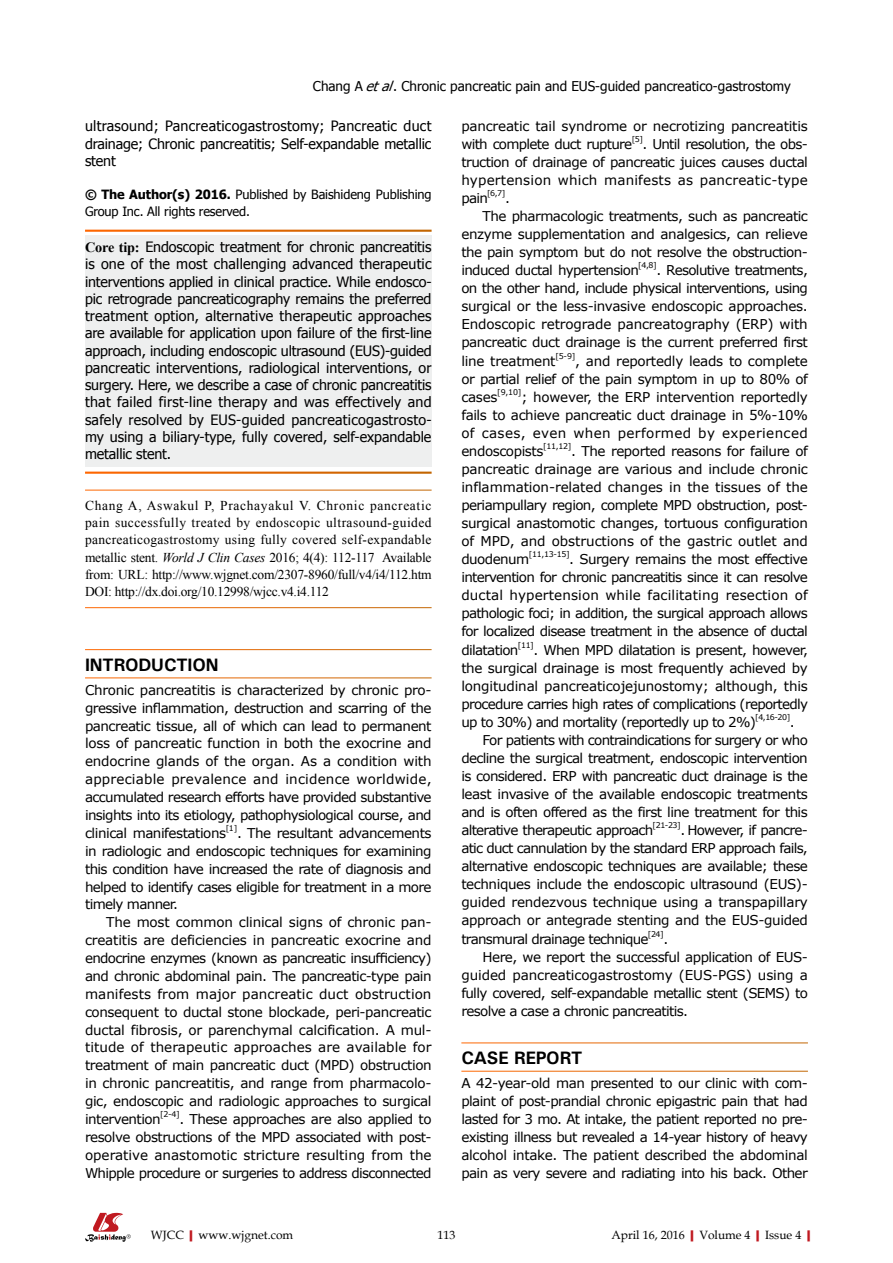
<style>
.page{position:relative;width:893px;height:1263px;background:#fff}
.page>*{position:absolute;margin:0;border:0;box-sizing:border-box;transform-origin:0 0}
.t1{font:700 18px "Univers";letter-spacing:-.01em;color:#000}
.t2{font:14.25px/17.2px "Tahoma";letter-spacing:-.01em;color:#000;text-align:justify}
.t3{font:13.5px/18px "Verdana";letter-spacing:-.04em;color:#000;text-align:justify}
.t4{font:13.5px/17.2px "Times New Roman";letter-spacing:-.02em;color:#000;text-align:justify}
.t5{font:13.5px/18px "Verdana";letter-spacing:-.015em;color:#000}
.t6{font:13.5px "Verdana";letter-spacing:.005em;color:#000}
.t7{font:13.5px "Tahoma";color:#000}
.t8{font:13.5px "Verdana";letter-spacing:-.01em;color:#000}
.t9{font:12.75px/17.2px "Tahoma";letter-spacing:-.01em;color:#000}
.t10{font:12px "Book Antiqua";color:#000}
.t11{font:7.8px "Verdana";letter-spacing:-.045em;color:#000}
.s1{font-style:italic}
.s2{font-weight:700}
.s3{font-family:"Times New Roman";font-weight:700}
.s4{font-weight:700;color:#c01920}
</style>
<div class="page">
<div style="left:85px;top:236px;width:347px;height:231px;background:#eeefef"></div>
<svg style="left:85px;top:1213px;width:46px;height:29px"></svg>
<p class="t7" style="left:313px;top:77px;width:479px">Chang A <span class="s1">etal</span>. Chronic pancreatic pain and EUS-guided pancreatico-gastrostomy</p>
<p class="t2" style="left:85px;top:117px;width:348px">ultrasound; Pancreaticogastrostomy; Pancreatic duct drainage; Chronic pancreatitis; Self-expandable metallic stent</p>
<p class="t9" style="left:85px;top:185px;width:348px"><span class="s2">© The Author(s) 2016.</span> Published by Baishideng Publishing<br>Group Inc. All rights reserved.</p>
<p class="t2" style="left:85px;top:238px;width:348px"><span class="s3">Core tip:</span> Endoscopic treatment for chronic pancreatitis is one of the most challenging advanced therapeutic interventions applied in clinical practice. While end-osco&shy;pic retrograde pancreaticography remains the preferred treatment option, alternative therapeutic approaches are available for application upon failure of the first-line approach, including endoscopic ultrasound (EUS)-guided pancreatic interventions, radiological interventions, or surgery. Here, we describe a case of chronic pancreatitis that failed first-line therapy and was effectively and safely resolved by EUS-guided pancreaticogastrosto&shy;my using a biliary-type, fully covered, self-expandable metallic stent.</p>
<p class="t4" style="left:85px;top:496px;width:348px">Chang A, Aswakul P, Prachayakul V. Chronic pancreatic pain successfully treated by endoscopic ultrasound-guided pancreaticogastrostomy using fully covered self-expandable metallic stent. <span class="s1">World J Clin Cases</span> 2016; 4(4): 112-117 Available from: URL: http://www.wjgnet.com/2307-8960/full/v4/i4/112.htm DOI: http://dx.doi.org/10.12998/wjcc.v4.i4.112</p>
<p class="t1" style="left:85px;top:654px;width:135px">INTRODUCTION</p>
<p class="t3" style="left:85px;top:680px;width:348px">Chronic pancreatitis is characterized by chronic pro&shy;gressive inflammation, destruction and scarring of the pancreatic tissue, all of which can lead to permanent loss of pancreatic function in both the exocrine and endocrine glands of the organ. As a condition with appreciable prevalence and incidence worldwide, accumulated research efforts have provided substantive insights into its etiology, pathophysiological course, and clinical manifestations</p>
<p class="t11" style="left:226px;top:823px;width:13px">[1]</p>
<p class="t3" style="left:237px;top:823px;width:196px">. The resultant advancements</p>
<p class="t3" style="left:85px;top:841px;width:348px">in radiologic and endoscopic techniques for examining</p>
<p class="t3" style="left:85px;top:859px;width:348px">this condition have increased the rate of diagnosis and</p>
<p class="t3" style="left:85px;top:877px;width:348px">helped to identify cases eligible for treatment in a more</p>
<p class="t3" style="left:85px;top:895px;width:95px">timely manner.</p>
<p class="t5" style="left:106px;top:913px;width:327px">The most common clinical signs of chronic pan-</p>
<p class="t5" style="left:85px;top:931px;width:348px">creatitis are deficiencies in pancreatic exocrine and</p>
<p class="t3" style="left:85px;top:949px;width:348px">endocrine enzymes (known as pancreatic insufficiency)</p>
<p class="t3" style="left:85px;top:966px;width:348px">and chronic abdominal pain. The pancreatic-type pain</p>
<p class="t6" style="left:85px;top:985px;width:348px">manifests from major pancreatic duct obstruction</p>
<p class="t3" style="left:85px;top:1002px;width:348px">consequent to ductal stone blockade, peri-pancreatic</p>
<p class="t5" style="left:85px;top:1020px;width:348px">ductal fibrosis, or parenchymal calcification. A mul-</p>
<p class="t6" style="left:85px;top:1039px;width:348px">titude of therapeutic approaches are available for</p>
<p class="t3" style="left:85px;top:1056px;width:348px">treatment of main pancreatic duct (MPD) obstruction</p>
<p class="t3" style="left:85px;top:1074px;width:348px">in chronic pancreatitis, and range from pharmacolo-</p>
<p class="t3" style="left:85px;top:1092px;width:348px">gic, endoscopic and radiologic approaches to surgical</p>
<p class="t3" style="left:85px;top:1109px;width:77px">intervention</p>
<p class="t11" style="left:160px;top:1109px;width:21px">[2-4]</p>
<p class="t3" style="left:85px;top:1110px;width:348px;text-align:left;text-indent:94px">. These approaches are also applied to resolve obstructions of the MPD associated with post&shy;operative anastomotic stricture resulting from the Whipple procedure or surgeries to address disconnected</p>
<p class="t5" style="left:461px;top:116px;width:348px">pancreatic tail syndrome or necrotizing pancreatitis with complete duct rupture</p>
<p class="t11" style="left:632px;top:134px;width:13px">[5]</p>
<p class="t3" style="left:461px;top:134px;width:348px;text-indent:181px">. Until resolution, the obs&shy;truction of drainage of pancreatic juices causes ductal hypertension which manifests as pancreatic-type pain</p>
<p class="t11" style="left:487px;top:188px;width:20px">[6,7]</p>
<p class="t3" style="left:505px;top:189px;width:6px">.</p>
<p class="t3" style="left:483px;top:207px;width:327px">The pharmacologic treatments, such as pancreatic</p>
<p class="t3" style="left:461px;top:225px;width:348px">enzyme supplementation and analgesics, can relieve</p>
<p class="t3" style="left:461px;top:243px;width:346px">the pain symptom but do not resolve the obstruction-</p>
<p class="t3" style="left:461px;top:261px;width:179px">induced ductal hypertension</p>
<p class="t11" style="left:638px;top:261px;width:20px">[4,8]</p>
<p class="t3" style="left:461px;top:261px;width:348px;text-indent:195px">. Resolutive treatments, on the other hand, include physical interventions, using surgical or the less-invasive endoscopic approaches.<br>Endoscopic retrograde pancreatography (ERP) with pancreatic duct drainage is the current preferred first line treatment</p>
<p class="t11" style="left:555px;top:351px;width:22px">[5-9]</p>
<p class="t3" style="left:461px;top:351px;width:348px;text-indent:114px">, and reportedly leads to complete or partial relief of the pain symptom in up to 80% of cases</p>
<p class="t11" style="left:497px;top:387px;width:26px">[9,10]</p>
<p class="t3" style="left:461px;top:387px;width:348px;text-indent:60px">; however, the ERP intervention reportedly fails to achieve pancreatic duct drainage in 5%-10% of cases, even when performed by experienced endoscopists</p>
<p class="t11" style="left:543px;top:441px;width:30px">[11,12]</p>
<p class="t3" style="left:461px;top:441px;width:348px;text-align:left;text-indent:110px">. The reported reasons for failure of pancreatic drainage are various and include chronic inflammation-related changes in the tissues of the periampullary region, complete MPD obstruction, post&shy;surgical anastomotic changes, tortuous configuration of MPD, and obstructions of the gastric outlet and duodenum</p>
<p class="t11" style="left:529px;top:550px;width:42px">[11,13-15]</p>
<p class="t3" style="left:461px;top:550px;width:348px;text-indent:108px">. Surgery remains the most effective intervention for chronic pancreatitis since it can resolve ductal hypertension while facilitating resection of pathologic foci; in addition, the surgical approach allows for localized disease treatment in the absence of ductal dilatation</p>
<p class="t11" style="left:518px;top:640px;width:18px">[11]</p>
<p class="t3" style="left:461px;top:640px;width:348px;text-indent:72px">. When MPD dilatation is present, however, the surgical drainage is most frequently achieved by longitudinal pancreaticojejunostomy; although, this procedure carries high rates of complications (reportedly up to 30%) and mortality (reportedly up to 2%)</p>
<p class="t11" style="left:755px;top:712px;width:37px">[4,16-20]</p>
<p class="t3" style="left:790px;top:712px;width:6px">.</p>
<p class="t3" style="left:483px;top:730px;width:327px">For patients with contraindications for surgery or who</p>
<p class="t3" style="left:461px;top:748px;width:348px">decline the surgical treatment, endoscopic intervention</p>
<p class="t3" style="left:461px;top:767px;width:348px">is considered. ERP with pancreatic duct drainage is the</p>
<p class="t3" style="left:461px;top:785px;width:348px">least invasive of the available endoscopic treatments</p>
<p class="t3" style="left:461px;top:803px;width:348px">and is often offered as the first line treatment for this</p>
<p class="t3" style="left:461px;top:821px;width:193px">alterative therapeutic approach</p>
<p class="t11" style="left:653px;top:820px;width:30px">[21-23]</p>
<p class="t3" style="left:461px;top:821px;width:348px;text-align:left;text-indent:219px">. However, if pancre&shy;atic duct cannulation by the standard ERP approach fails, alternative endoscopic techniques are available; these techniques include the endoscopic ultrasound (EUS)- guided rendezvous technique using a transpapillary approach or antegrade stenting and the EUS-guided transmural drainage technique</p>
<p class="t11" style="left:648px;top:929px;width:17px">[24]</p>
<p class="t3" style="left:663px;top:929px;width:6px">.</p>
<p class="t3" style="left:483px;top:947px;width:325px">Here, we report the successful application of EUS-</p>
<p class="t8" style="left:461px;top:966px;width:348px">guided pancreaticogastrostomy (EUS-PGS) using a</p>
<p class="t3" style="left:461px;top:983px;width:348px">fully covered, self-expandable metallic stent (SEMS) to</p>
<p class="t3" style="left:461px;top:1001px;width:228px">resolve a case a chronic pancreatitis.</p>
<p class="t1" style="left:461px;top:1047px;width:123px">CASE REPORT</p>
<p class="t3" style="left:461px;top:1073px;width:348px;text-align:left">A 42-year-old man presented to our clinic with com&shy;plaint of post-prandial chronic epigastric pain that had lasted for 3 mo. At intake, the patient reported no pre&shy;existing illness but revealed a 14-year history of heavy alcohol intake. The patient described the abdominal pain as very severe and radiating into his back. Other</p>
<p class="t10" style="left:151px;top:1226px;width:144px">WJCC<span class="s4">|</span>www.wjgnet.com</p>
<p class="t10" style="left:437px;top:1226px;width:19px">113</p>
<p class="t10" style="left:611px;top:1226px;width:206px">April 16, 2016<span class="s4">|</span>Volume 4<span class="s4">|</span>Issue 4<span class="s4">|</span></p>
</div>
